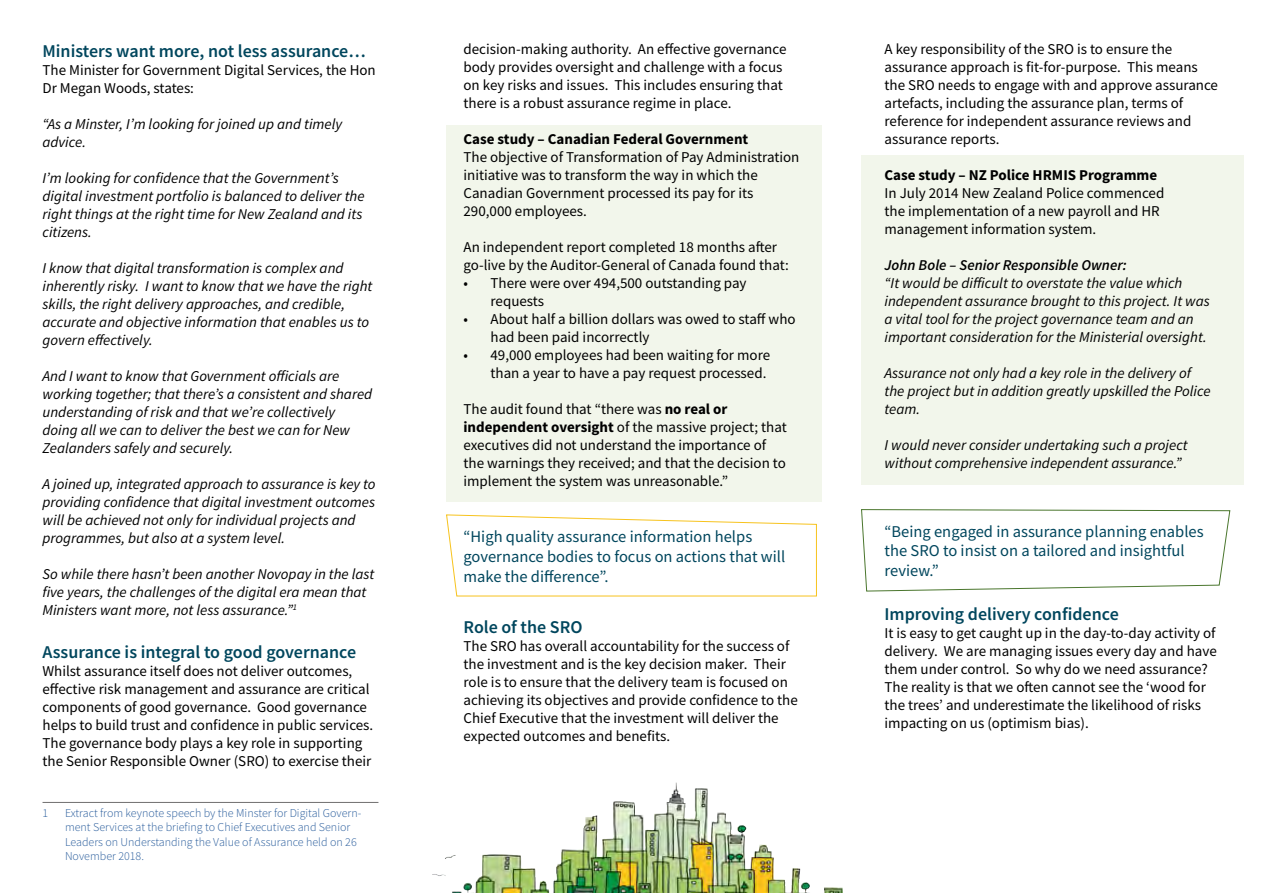
<style>
.page{position:relative;width:1263px;height:893px;background:#fff}
.page>*{position:absolute;margin:0;border:0;box-sizing:border-box;transform-origin:0 0}
.t1{font:600 18px "Source Sans Pro";color:#00465d}
.t2{font:16.5px/19.8px "Source Sans Pro";color:#00465d}
.t3{font:15px/18px "Source Sans Pro";color:#000}
.t4{font:italic 15px/18px "Source Sans Pro";color:#000}
.t5{font:700 15px "Source Sans Pro";color:#000}
.t6{font:italic 600 15px "Source Sans Pro";color:#000}
.t7{font:300 12px/14.4px "Source Sans Pro";color:#275b9b}
.s1{font-weight:700}
</style>
<div class="page">
<div style="left:446px;top:125px;width:376px;height:377px;background:#f2f6eb"></div>
<div style="left:861px;top:155px;width:383px;height:330px;background:#f2f6eb"></div>
<hr style="left:43px;top:802px;width:335px;height:1px;background:#706f6f">
<svg style="left:446px;top:514px;width:371px;height:83px"></svg>
<svg style="left:861px;top:509px;width:370px;height:83px"></svg>
<img style="left:553px;top:782px;width:257px;height:111px">
<p class="t1" style="left:43px;top:39px;width:325px">Ministers want more, not less assurance…</p>
<p class="t3" style="left:43px;top:61px;width:335px">The Minister for Government Digital Services, the Hon<br>Dr Megan Woods, states:</p>
<p class="t4" style="left:43px;top:115px;width:301px">“As a Minster, I’m looking for joined up and timely advice.</p>
<p class="t4" style="left:43px;top:169px;width:324px">I’m looking for confidence that the Government’s digital investment portfolio is balanced to deliver the right things at the right time for New Zealand and its citizens.</p>
<p class="t4" style="left:43px;top:259px;width:331px">I know that digital transformation is complex and inherently risky. I want to know that we have the right skills, the right delivery approaches, and credible, accurate and objective information that enables us to govern effectively.</p>
<p class="t4" style="left:43px;top:367px;width:331px">And I want to know that Government officials are working together; that there’s a consistent and shared understanding of risk and that we’re collectively doing all we can to deliver the best we can for New Zealanders safely and securely.</p>
<p class="t4" style="left:43px;top:475px;width:335px">A joined up, integrated approach to assurance is key to providing confidence that digital investment outcomes will be achieved not only for individual projects and programmes, but also at a system level.</p>
<p class="t4" style="left:43px;top:565px;width:333px">So while there hasn’t been another Novopay in the last five years, the challenges of the digital era mean that<br>Ministers want more, not less assurance.”<sup>1</sup></p>
<p class="t1" style="left:43px;top:640px;width:315px">Assurance is integral to good governance</p>
<p class="t3" style="left:43px;top:662px;width:332px">Whilst assurance itself does not deliver outcomes, effective risk management and assurance are critical components of good governance. Good governance helps to build trust and confidence in public services.<br>The governance body plays a key role in supporting the Senior Responsible Owner (SRO) to exercise their</p>
<p class="t7" style="left:43px;top:806px;width:7px">1</p>
<p class="t7" style="left:65px;top:806px;width:298px">Extract from keynote speech by the Minster for Digital Govern&shy;ment Services at the briefing to Chief Executives and Senior Leaders on Understanding the Value of Assurance held on 26<br>November 2018.</p>
<p class="t3" style="left:463px;top:40px;width:324px">decision-making authority. An effective governance body provides oversight and challenge with a focus on key risks and issues. This includes ensuring that there is a robust assurance regime in place.</p>
<p class="t5" style="left:463px;top:129px;width:286px">Case study – Canadian Federal Government</p>
<p class="t3" style="left:463px;top:148px;width:337px">The objective of Transformation of Pay Administration initiative was to transform the way in which the Canadian Government processed its pay for its 290,000 employees.</p>
<p class="t3" style="left:463px;top:238px;width:327px">An independent report completed 18 months after go-live by the Auditor-General of Canada found that:</p>
<p class="t3" style="left:490px;top:274px;width:258px;text-indent:-27px">• There were over 494,500 outstanding pay requests</p>
<p class="t3" style="left:490px;top:310px;width:307px;text-indent:-27px">• About half a billion dollars was owed to staff who had been paid incorrectly</p>
<p class="t3" style="left:463px;top:346px;width:308px;text-align:right">• 49,000 employees had been waiting for more than a year to have a pay request processed.</p>
<p class="t3" style="left:463px;top:400px;width:325px">The audit found that “there was <span class="s1">no real or independent oversight</span> of the massive project; that executives did not understand the importance of the warnings they received; and that the decision to implement the system was unreasonable.”</p>
<p class="t2" style="left:463px;top:526px;width:323px">“High quality assurance information helps governance bodies to focus on actions that will make the difference”.</p>
<p class="t1" style="left:463px;top:615px;width:120px">Role of the SRO</p>
<p class="t3" style="left:463px;top:636px;width:336px">The SRO has overall accountability for the success of the investment and is the key decision maker. Their role is to ensure that the delivery team is focused on achieving its objectives and provide confidence to the Chief Executive that the investment will deliver the expected outcomes and benefits.</p>
<p class="t3" style="left:884px;top:40px;width:335px">A key responsibility of the SRO is to ensure the assurance approach is fit-for-purpose. This means the SRO needs to engage with and approve assurance artefacts, including the assurance plan, terms of reference for independent assurance reviews and assurance reports.</p>
<p class="t5" style="left:884px;top:165px;width:274px">Case study – NZ Police HRMIS Programme</p>
<p class="t3" style="left:884px;top:184px;width:281px">In July 2014 New Zealand Police commenced the implementation of a new payroll and HR management information system.</p>
<p class="t6" style="left:884px;top:255px;width:244px">John Bole – Senior Responsible Owner:</p>
<p class="t4" style="left:884px;top:274px;width:327px">“It would be difficult to overstate the value which independent assurance brought to this project. It was a vital tool for the project governance team and an important consideration for the Ministerial oversight.</p>
<p class="t4" style="left:884px;top:364px;width:328px">Assurance not only had a key role in the delivery of the project but in addition greatly upskilled the Police team.</p>
<p class="t4" style="left:884px;top:436px;width:305px">I would never consider undertaking such a project without comprehensive independent assurance.”</p>
<p class="t2" style="left:884px;top:521px;width:321px">“Being engaged in assurance planning enables the SRO to insist on a tailored and insightful review.”</p>
<p class="t1" style="left:884px;top:602px;width:236px">Improving delivery confidence</p>
<p class="t3" style="left:884px;top:624px;width:334px">It is easy to get caught up in the day-to-day activity of delivery. We are managing issues every day and have them under control. So why do we need assurance?<br>The reality is that we often cannot see the ‘wood for the trees’ and underestimate the likelihood of risks impacting on us (optimism bias).</p>
</div>
